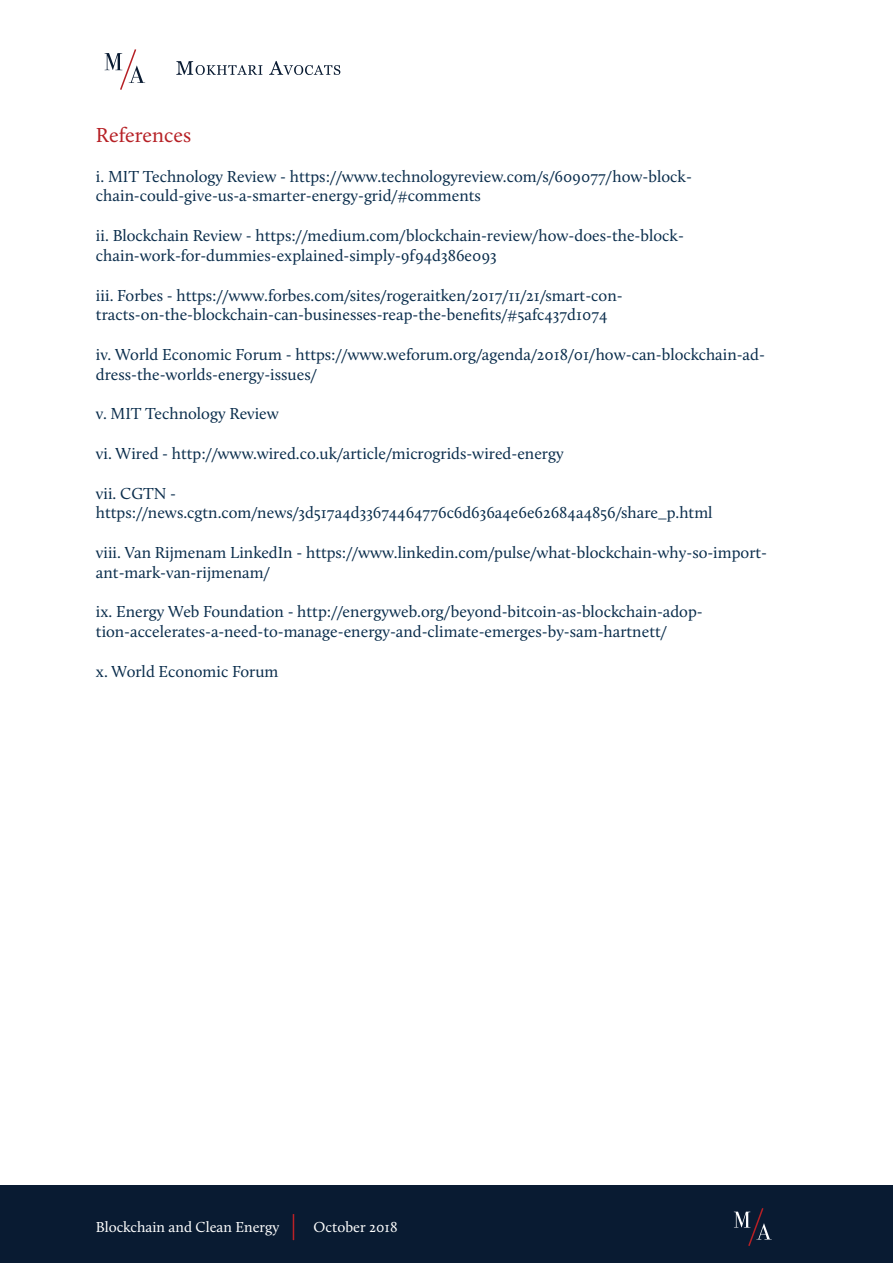
<style>
.page{position:relative;width:893px;height:1263px;background:#fff}
.page>*{position:absolute;margin:0;border:0;box-sizing:border-box;transform-origin:0 0}
.t1{font:21px "Calluna";color:#b62025}
.t2{font:16.5px/19.8px "Calluna";color:#0a2d4c}
.t3{font:15px "Calluna";color:#fff}
</style>
<div class="page">
<div style="left:0;top:1185px;width:893px;height:78px;background:#091b32"></div>
<svg style="left:176px;top:61px;width:87px;height:14px"></svg>
<svg style="left:269px;top:61px;width:71px;height:14px"></svg>
<svg style="left:104px;top:49px;width:41px;height:41px"></svg>
<svg style="left:293px;top:1214px;width:1px;height:26px"></svg>
<svg style="left:734px;top:1208px;width:38px;height:38px"></svg>
<p class="t1" style="left:96px;top:122px;width:97px">References</p>
<p class="t2" style="left:96px;top:166px;width:597px">i. MIT Technology Review - https://www.technologyreview.com/s/609077/how-block&shy;chain-could-give-us-a-smarter-energy-grid/#comments</p>
<p class="t2" style="left:96px;top:225px;width:589px">ii. Blockchain Review - https://medium.com/blockchain-review/how-does-the-block&shy;chain-work-for-dummies-explained-simply-9f94d386e093</p>
<p class="t2" style="left:96px;top:285px;width:528px">iii. Forbes - https://www.forbes.com/sites/rogeraitken/2017/11/21/smart-con&shy;tracts-on-the-blockchain-can-businesses-reap-the-benefits/#5afc437d1074</p>
<p class="t2" style="left:96px;top:344px;width:670px">iv. World Economic Forum - https://www.weforum.org/agenda/2018/01/how-can-blockchain-ad&shy;dress-the-worlds-energy-issues/</p>
<p class="t2" style="left:96px;top:404px;width:184px">v. MIT Technology Review</p>
<p class="t2" style="left:96px;top:443px;width:469px">vi. Wired - http://www.wired.co.uk/article/microgrids-wired-energy</p>
<p class="t2" style="left:96px;top:483px;width:618px">vii. CGTN - https://news.cgtn.com/news/3d517a4d33674464776c6d636a4e6e62684a4856/share_p.html</p>
<p class="t2" style="left:96px;top:542px;width:673px">viii. Van Rijmenam LinkedIn - https://www.linkedin.com/pulse/what-blockchain-why-so-import&shy;ant-mark-van-rijmenam/</p>
<p class="t2" style="left:96px;top:602px;width:608px">ix. Energy Web Foundation - http://energyweb.org/beyond-bitcoin-as-blockchain-adop&shy;tion-accelerates-a-need-to-manage-energy-and-climate-emerges-by-sam-hartnett/</p>
<p class="t2" style="left:96px;top:661px;width:184px">x. World Economic Forum</p>
<p class="t3" style="left:96px;top:1217px;width:185px">Blockchain and Clean Energy</p>
<p class="t3" style="left:314px;top:1217px;width:86px">October 2018</p>
</div>
